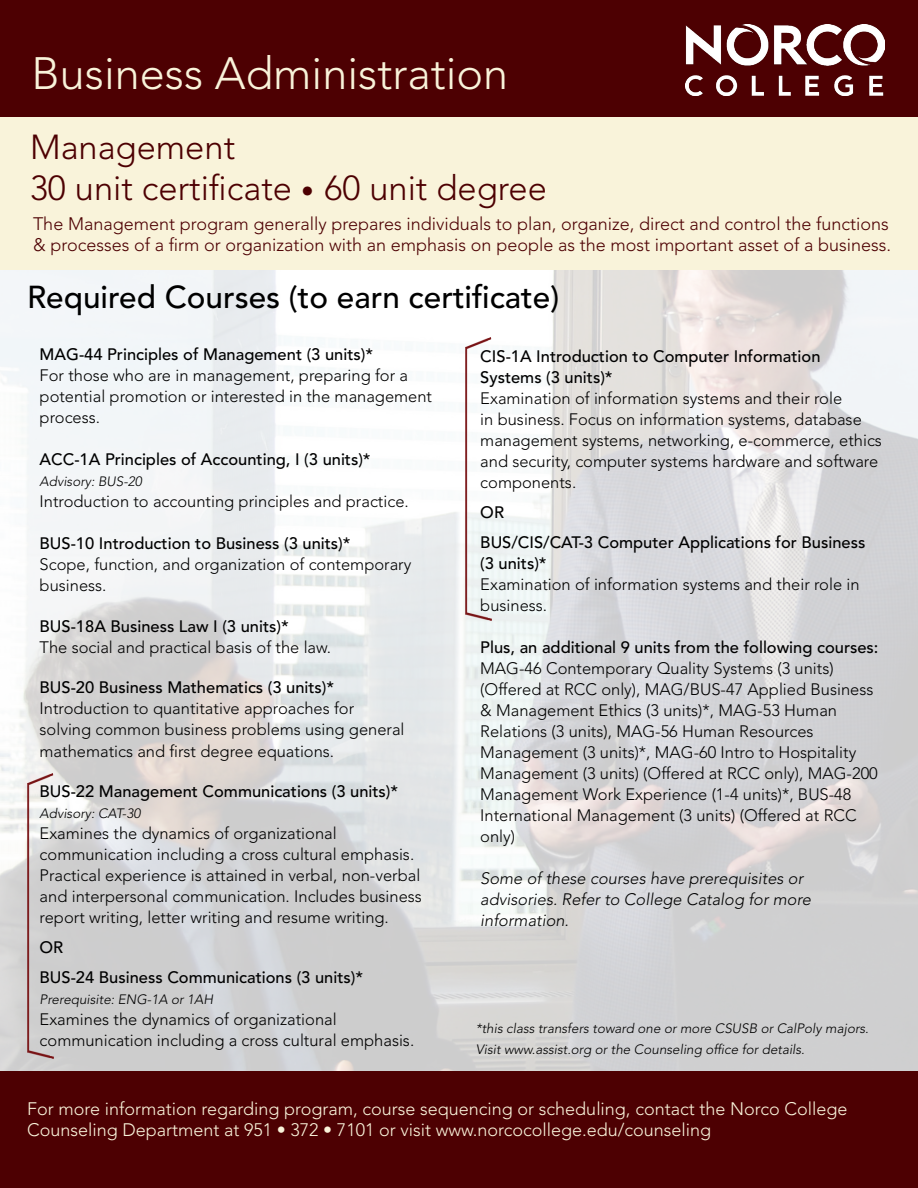
<style>
.page{position:relative;width:918px;height:1188px;background:#fff}
.page>*{position:absolute;margin:0;border:0;box-sizing:border-box;transform-origin:0 0}
.t1{font:300 45px "Avenir LT Std";color:#f9f3da}
.t2{font:300 34.5px/41.4px "Avenir LT Std";color:#4d0002}
.t3{font:500 31.5px "Avenir LT Std";color:#000}
.t4{font:300 18px/21.6px "Avenir LT Std";color:#4d0002}
.t5{font:300 18px/21.6px "Avenir LT Std";color:#f9f3da}
.t6{font:300 16.5px/21px "Avenir LT Std";color:#000}
.t7{font:500 16.5px/30px "Avenir LT Std";color:#000}
.t8{font:italic 300 16.5px/21px "Avenir LT Std";color:#000}
.t9{font:italic 300 13.5px/21px "Avenir LT Std";color:#000}
.s1{font-size:25.5px}
</style>
<div class="page">
<div style="left:0;top:0;width:918px;height:117px;background:#4d0002"></div>
<div style="left:0;top:1071px;width:918px;height:117px;background:#4d0002"></div>
<div style="left:0;top:117px;width:918px;height:153px;background:#f9f3da"></div>
<img style="left:686px;top:24px;width:198px;height:72px">
<img style="left:0;top:270px;width:918px;height:801px">
<img style="left:27px;top:774px;width:27px;height:285px">
<img style="left:465px;top:338px;width:27px;height:282px">
<h1 class="t1" style="left:32px;top:47px;width:478px">Business Administration</h1>
<h2 class="t2" style="left:30px;top:126px;width:519px">Management<br>30 unit certificate <span class="s1">•</span> 60 unit degree</h2>
<p class="t4" style="left:33px;top:213px;width:860px">The Management program generally prepares individuals to plan, organize, direct and control the functions &amp; processes of a firm or organization with an emphasis on people as the most important asset of a business.</p>
<h3 class="t3" style="left:27px;top:279px;width:534px">Required Courses (to earn certificate)</h3>
<p class="t7" style="left:40px;top:340px;width:335px">MAG-44 Principles of Management (3 units)*</p>
<p class="t6" style="left:40px;top:365px;width:394px">For those who are in management, preparing for a potential promotion or interested in the management process.</p>
<p class="t7" style="left:40px;top:445px;width:333px">ACC-1A Principles of Accounting, I (3 units)*</p>
<p class="t9" style="left:40px;top:471px;width:104px">Advisory: BUS-20</p>
<p class="t6" style="left:40px;top:491px;width:371px">Introduction to accounting principles and practice.</p>
<p class="t7" style="left:40px;top:529px;width:312px">BUS-10 Introduction to Business (3 units)*</p>
<p class="t6" style="left:40px;top:554px;width:373px">Scope, function, and organization of contemporary business.</p>
<p class="t7" style="left:40px;top:611px;width:251px">BUS-18A Business Law I (3 units)*</p>
<p class="t6" style="left:40px;top:637px;width:293px">The social and practical basis of the law.</p>
<p class="t7" style="left:40px;top:673px;width:296px">BUS-20 Business Mathematics (3 units)*</p>
<p class="t6" style="left:40px;top:698px;width:366px">Introduction to quantitative approaches for solving common business problems using general mathematics and first degree equations.</p>
<p class="t7" style="left:40px;top:777px;width:360px">BUS-22 Management Communications (3 units)*</p>
<p class="t9" style="left:40px;top:803px;width:102px">Advisory: CAT-30</p>
<p class="t6" style="left:40px;top:823px;width:384px">Examines the dynamics of organizational communication including a cross cultural emphasis.<br>Practical experience is attained in verbal, non-verbal and interpersonal communication. Includes business report writing, letter writing and resume writing.</p>
<p class="t7" style="left:40px;top:933px;width:325px">OR<br>BUS-24 Business Communications (3 units)*</p>
<p class="t9" style="left:40px;top:989px;width:175px">Prerequisite: ENG-1A or 1AH</p>
<p class="t6" style="left:40px;top:1009px;width:376px">Examines the dynamics of organizational communication including a cross cultural emphasis.</p>
<p class="t7" style="left:480px;top:346px;width:342px;line-height:21px">CIS-1A Introduction to Computer Information<br>Systems (3 units)*</p>
<p class="t6" style="left:480px;top:388px;width:403px">Examination of information systems and their role<br>in business. Focus on information systems, database management systems, networking, e-commerce, ethics and security, computer systems hardware and software components.</p>
<p class="t7" style="left:480px;top:497px;width:387px">OR<br>BUS/CIS/CAT-3 Computer Applications for Business</p>
<p class="t7" style="left:480px;top:548px;width:68px">(3 units)*</p>
<p class="t6" style="left:480px;top:574px;width:381px">Examination of information systems and their role in business.</p>
<p class="t7" style="left:480px;top:632px;width:400px">Plus, an additional 9 units from the following courses:</p>
<p class="t6" style="left:480px;top:658px;width:399px">MAG-46 Contemporary Quality Systems (3 units) (Offered at RCC only), MAG/BUS-47 Applied Business &amp; Management Ethics (3 units)*, MAG-53 Human Relations (3 units), MAG-56 Human Resources Management (3 units)*, MAG-60 Intro to Hospitality Management (3 units) (Offered at RCC only), MAG-200<br>Management Work Experience (1-4 units)*, BUS-48<br>International Management (3 units) (Offered at RCC only)</p>
<p class="t8" style="left:480px;top:868px;width:332px">Some of these courses have prerequisites or advisories. Refer to College Catalog for more information.</p>
<p class="t9" style="left:476px;top:1018px;width:394px">*this class transfers toward one or more CSUSB or CalPoly majors.<br>Visit www.assist.org or the Counseling office for details.</p>
<p class="t5" style="left:27px;top:1098px;width:822px">For more information regarding program, course sequencing or scheduling, contact the Norco College<br>Counseling Department at 951 • 372 • 7101 or visit www.norcocollege.edu/counseling</p>
</div>
